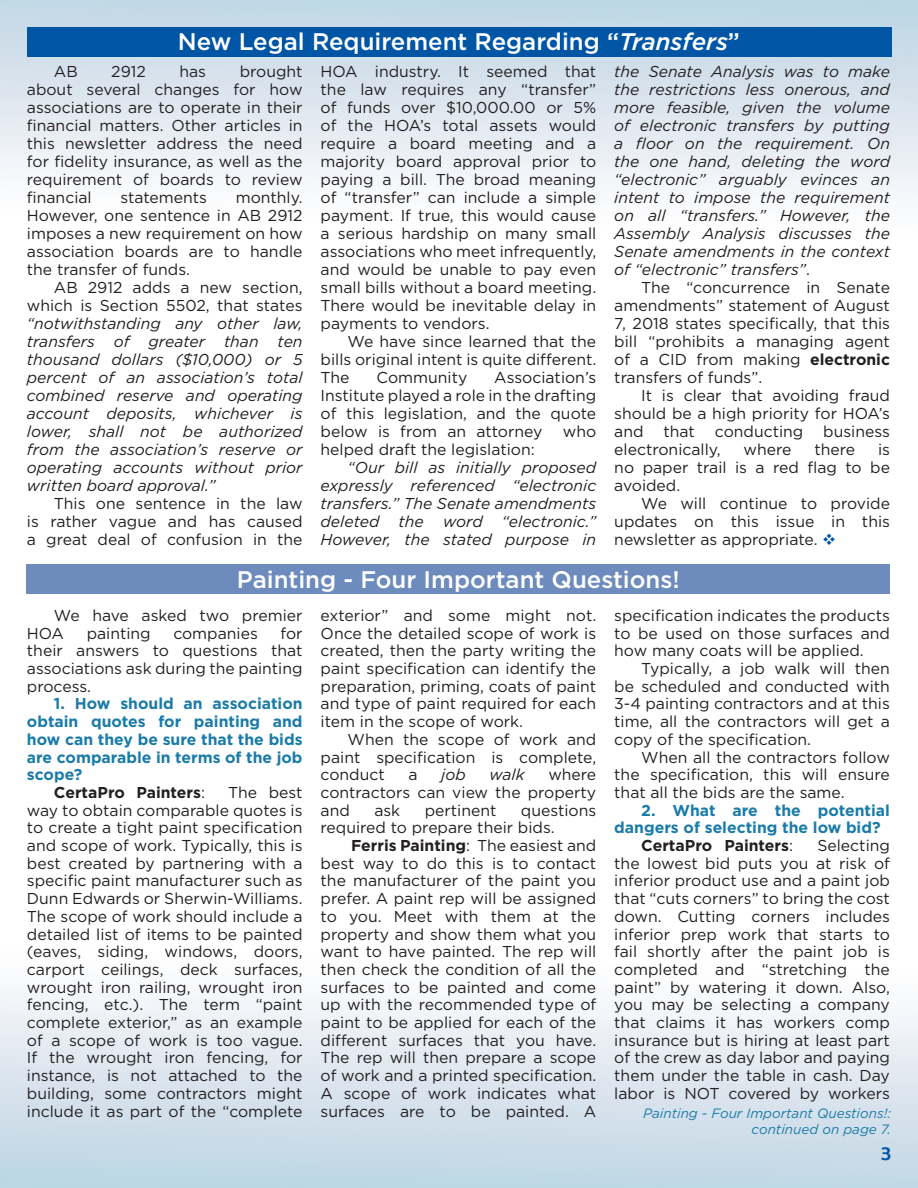
<style>
.page{position:relative;width:918px;height:1188px;background:#fff}
.page>*{position:absolute;margin:0;border:0;box-sizing:border-box;transform-origin:0 0}
.Name_of_Author{font:500 24px "Gotham";color:#fff}
.Article_Title{font:500 24px "Gotham";color:#fff}
.t1{font:21px "Berlin Sans FB";color:#0155a5}
.Body_Copy{font:15.75px/17.7px "Gotham";color:#231f20;text-align:justify}
.Body_Copy-2{font:italic 15.75px/18px "Gotham";color:#231f20;text-align:justify}
.Body_Copy-3{font:700 15.75px/17.7px "Gotham";color:#1a7ba9;text-align:justify}
.Body_Copy-4{font:700 15.75px "Gotham";color:#231f20}
.Article_Continues_on{font:italic 13.5px/16.2px "Gotham";color:#1a7ba9;text-align:right}
.s1{font-style:italic}
.s2{font-style:normal}
.s3{font-weight:700}
.s4{color:#0155a5}
.s5{font-weight:400}
</style>
<div class="page">
<img style="left:0;top:0;width:918px;height:1188px">
<div style="left:27px;top:27px;width:864px;height:30px;background:#0155a5"></div>
<div style="left:27px;top:565px;width:863px;height:29px;background:#6d8cbd"></div>
<p class="Name_of_Author" style="left:178px;top:26px;width:564px">New Legal Requirement Regarding “<span class="s1">Transfers</span>”</p>
<p class="Body_Copy" style="left:27px;top:63px;width:277px;text-indent:213px">brought about several changes for how associations are to operate in their financial matters. Other articles in this newsletter address the need for fidelity insurance, as well as the requirement of boards to review financial</p>
<p class="Body_Copy" style="left:54px;top:63px;width:25px">AB</p>
<p class="Body_Copy" style="left:111px;top:63px;width:36px">2912</p>
<p class="Body_Copy" style="left:180px;top:63px;width:28px">has</p>
<p class="Body_Copy" style="left:27px;top:189px;width:277px;text-indent:209px">monthly.<br>However, one sentence in AB 2912 imposes a new requirement on how association boards are to handle the transfer of funds.</p>
<p class="Body_Copy-2" style="left:27px;top:278px;width:277px;text-indent:27px"><span class="s2">AB 2912 adds a new section, which is Section 5502, that states </span>“notwithstanding any other law, transfers of greater than ten thousand dollars ($10,000) or 5 percent of an association’s total combined reserve and operating account deposits, whichever is lower, shall not be authorized from the association’s reserve or operating accounts without prior written board approval.”</p>
<p class="Body_Copy" style="left:27px;top:495px;width:277px;text-indent:27px">This one sentence in the law is rather vague and has caused a great deal of confusion in the</p>
<p class="Body_Copy" style="left:120px;top:189px;width:88px">statements</p>
<p class="Body_Copy" style="left:321px;top:63px;width:277px">HOA industry. It seemed that the law requires any “transfer” of funds over $10,000.00 or 5% of the HOA’s total assets would require a board meeting and a majority board approval prior to paying a bill. The broad meaning of “transfer” can include a simple payment. If true, this would cause a serious hardship on many small associations who meet infrequently, and would be unable to pay even small bills without a board meeting.<br>There would be inevitable delay in payments to vendors.</p>
<p class="Body_Copy" style="left:321px;top:333px;width:277px;text-indent:27px">We have since learned that the bills original intent is quite different.<br>The</p>
<p class="Body_Copy" style="left:321px;top:369px;width:277px;text-indent:174px">Association’s Institute played a role in the drafting of this legislation, and the quote below is from an attorney</p>
<p class="Body_Copy" style="left:377px;top:369px;width:92px">Community</p>
<p class="Body_Copy" style="left:563px;top:423px;width:35px">who</p>
<p class="Body_Copy" style="left:321px;top:441px;width:216px">helped draft the legislation:</p>
<p class="Body_Copy-2" style="left:321px;top:458px;width:277px;text-indent:27px">“Our bill as initially proposed expressly referenced “electronic transfers.” The Senate amendments deleted the word “electronic.” However, the stated purpose in</p>
<p class="Body_Copy-2" style="left:614px;top:62px;width:277px">the Senate Analysis was to make the restrictions less onerous, and more feasible, given the volume of electronic transfers by putting a floor on the requirement. On the one hand, deleting the word “electronic” arguably evinces an intent to impose the requirement on all “transfers.” However, the Assembly Analysis discusses the Senate amendments in the context of “electronic” transfers”<span class="s2">.</span></p>
<p class="Body_Copy" style="left:614px;top:279px;width:277px;text-indent:27px">The “concurrence in Senate amendments” statement of August 7, 2018 states specifically, that this bill “prohibits a managing agent of a CID from making <span class="s3">electronic </span>transfers of funds”.</p>
<p class="Body_Copy" style="left:614px;top:387px;width:277px;text-indent:27px">It is clear that avoiding fraud should be a high priority for HOA’s and</p>
<p class="Body_Copy" style="left:664px;top:423px;width:33px">that</p>
<p class="Body_Copy" style="left:715px;top:423px;width:90px">conducting</p>
<p class="Body_Copy" style="left:823px;top:423px;width:68px">business</p>
<p class="Body_Copy" style="left:614px;top:441px;width:108px">electronically,</p>
<p class="Body_Copy" style="left:744px;top:441px;width:49px">where</p>
<p class="Body_Copy" style="left:814px;top:441px;width:42px">there</p>
<p class="Body_Copy" style="left:614px;top:441px;width:277px;text-indent:264px">is no paper trail is a red flag to be avoided.</p>
<p class="Body_Copy" style="left:614px;top:495px;width:277px;text-indent:27px">We will continue to provide updates on this issue in this newsletter as appropriate. <span class="s4">❖</span></p>
<p class="Article_Title" style="left:237px;top:564px;width:444px">Painting - Four Important Questions!</p>
<p class="Body_Copy" style="left:27px;top:606px;width:277px;text-indent:27px">We have asked two premier<br>HOA</p>
<p class="Body_Copy" style="left:27px;top:624px;width:277px;text-indent:253px">for their answers to questions that associations ask during the painting process.</p>
<p class="Body_Copy-3" style="left:27px;top:695px;width:277px;text-indent:27px">1. How should an association obtain quotes for painting and how can they be sure that the bids are comparable in terms of the job scope?</p>
<p class="Body_Copy-4" style="left:54px;top:783px;width:153px">CertaPro Painters<span class="s5">:</span></p>
<p class="Body_Copy" style="left:87px;top:624px;width:66px">painting</p>
<p class="Body_Copy" style="left:173px;top:624px;width:86px">companies</p>
<p class="Body_Copy" style="left:27px;top:783px;width:277px;text-indent:201px">The best way to obtain comparable quotes is to create a tight paint specification and scope of work. Typically, this is best created by partnering with a specific paint manufacturer such as Dunn Edwards or Sherwin-Williams.<br>The scope of work should include a detailed list of items to be painted (eaves, siding, windows, doors, carport ceilings, deck surfaces, wrought iron railing, wrought iron fencing, etc.). The term “paint complete exterior,” as an example of a scope of work is too vague.<br>If the wrought iron fencing, for instance, is not attached to the building, some contractors might include it as part of the “complete</p>
<p class="Body_Copy" style="left:321px;top:606px;width:277px">exterior” and some might not.<br>Once the detailed scope of work is created, then the party writing the paint specification can identify the preparation, priming, coats of paint and type of paint required for each item in the scope of work.</p>
<p class="Body_Copy" style="left:321px;top:730px;width:277px;text-indent:27px">When the scope of work and paint specification is complete, conduct</p>
<p class="Body_Copy" style="left:321px;top:766px;width:277px;text-indent:228px">where contractors can view the property and</p>
<p class="Body_Copy" style="left:408px;top:766px;width:11px">a</p>
<p class="Body_Copy-2" style="left:441px;top:765px;width:26px">job</p>
<p class="Body_Copy-2" style="left:489px;top:765px;width:37px">walk</p>
<p class="Body_Copy" style="left:374px;top:801px;width:27px">ask</p>
<p class="Body_Copy" style="left:425px;top:801px;width:73px">pertinent</p>
<p class="Body_Copy" style="left:321px;top:801px;width:277px;text-indent:200px">questions required to prepare their bids.</p>
<p class="Body_Copy" style="left:321px;top:836px;width:277px;text-indent:31px"><span class="s3">Ferris Painting</span>: The easiest and best way to do this is to contact the manufacturer of the paint you prefer. A paint rep will be assigned to you. Meet with them at the property and show them what you want to have painted. The rep will then check the condition of all the surfaces to be painted and come up with the recommended type of paint to be applied for each of the different surfaces that you have.<br>The rep will then prepare a scope of work and a printed specification.<br>A scope of work indicates what surfaces are to be painted. A</p>
<p class="Body_Copy" style="left:614px;top:606px;width:277px">specification indicates the products to be used on those surfaces and how many coats will be applied.</p>
<p class="Body_Copy" style="left:614px;top:659px;width:277px;text-indent:27px">Typically, a job walk will then be scheduled and conducted with 3-4 painting contractors and at this time, all the contractors will get a copy of the specification.</p>
<p class="Body_Copy" style="left:614px;top:748px;width:277px;text-indent:27px">When all the contractors follow the specification, this will ensure that all the bids are the same.</p>
<p class="Body_Copy-3" style="left:614px;top:801px;width:277px;text-indent:27px">2. What are the potential dangers of selecting the low bid?</p>
<p class="Body_Copy-4" style="left:641px;top:836px;width:153px">CertaPro Painters<span class="s5">:</span></p>
<p class="Body_Copy" style="left:614px;top:836px;width:277px;text-indent:203px">Selecting the lowest bid puts you at risk of inferior product use and a paint job that “cuts corners” to bring the cost down. Cutting corners includes inferior prep work that starts to fail shortly after the paint job is completed and “stretching the paint” by watering it down. Also, you may be selecting a company that claims it has workers comp insurance but is hiring at least part of the crew as day labor and paying them under the table in cash. Day labor is NOT covered by workers</p>
<p class="Article_Continues_on" style="left:643px;top:1105px;width:249px">Painting - Four Important Questions!: continued on page 7.</p>
<p class="t1" style="left:881px;top:1141px;width:11px">3</p>
</div>
